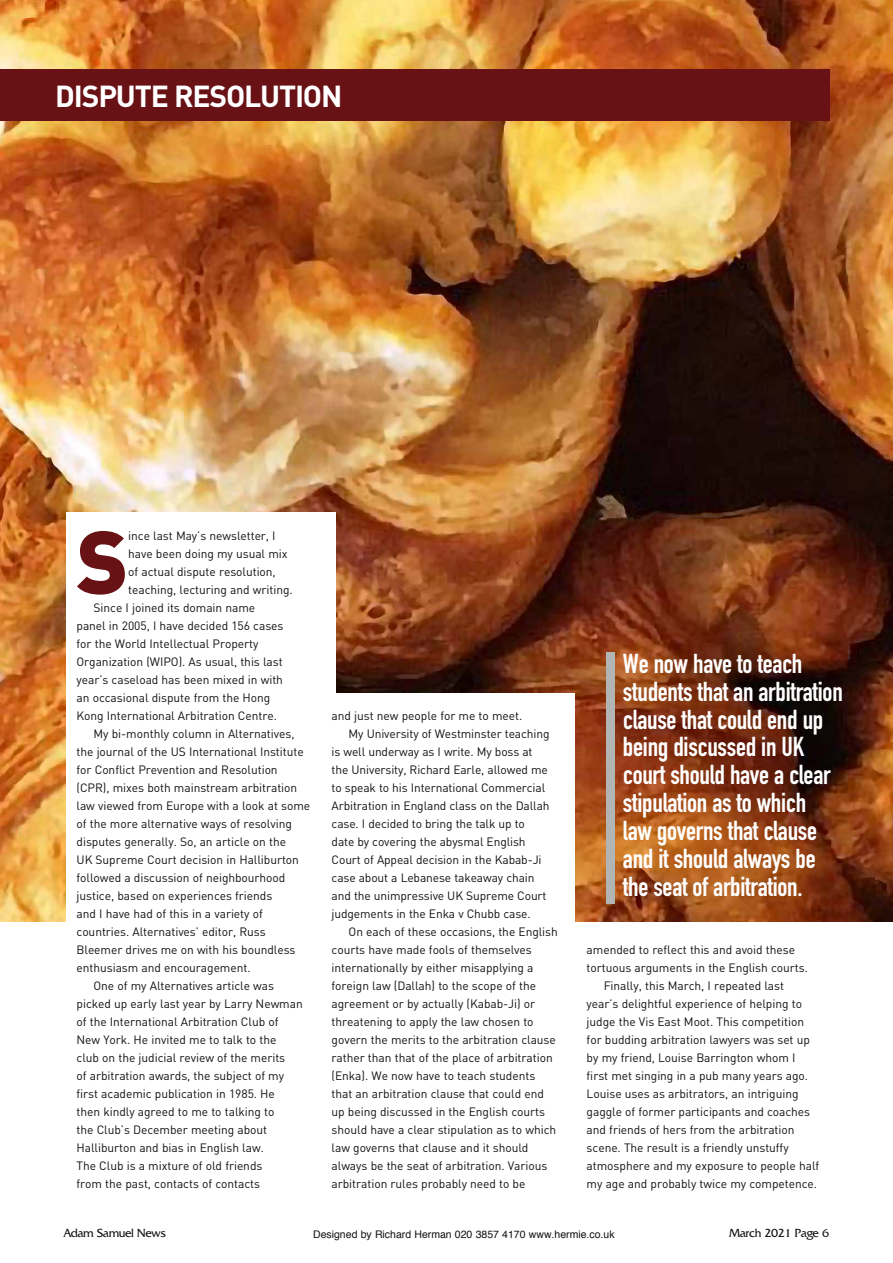
<style>
.page{position:relative;width:893px;height:1263px;background:#fff}
.page>*{position:absolute;margin:0;border:0;box-sizing:border-box;transform-origin:0 0}
.t1{font:900 87.9px "DIN";color:#681215}
.t2{font:700 30px "DIN";letter-spacing:-.04em;color:#fff}
.t3{font:700 27px/27.9px "DIN Condensed";letter-spacing:-.01em;color:#fff}
.t4{font:12px "DIN";letter-spacing:-.005em;color:#121212}
.t5{font:12px "Friz Quadrata IT Cby BT";letter-spacing:-.04em;color:#121212}
.t6{font:10.5px "Helvetica";color:#121212}
</style>
<div class="page">
<img style="left:0;top:0;width:893px;height:921px">
<div style="left:66px;top:512px;width:270px;height:751px;background:#fff"></div>
<div style="left:305px;top:693px;width:270px;height:570px;background:#fff"></div>
<div style="left:0;top:70px;width:829px;height:51px;background:#681215"></div>
<div style="left:606px;top:653px;width:8px;height:251px;background:#b3b5b4"></div>
<h2 class="t2" style="left:55px;top:76px;width:289px">DISPUTE RESOLUTION</h2>
<h1 class="t1" style="left:77px;top:503px;width:54px">S</h1>
<p class="t4" style="left:128px;top:528px;width:149px">ince last May’s newsletter, I</p>
<p class="t4" style="left:128px;top:546px;width:161px">have been doing my usual mix</p>
<p class="t4" style="left:128px;top:564px;width:149px">of actual dispute resolution,</p>
<p class="t4" style="left:128px;top:582px;width:166px">teaching, lecturing and writing.</p>
<p class="t4" style="left:94px;top:600px;width:163px">Since I joined its domain name</p>
<p class="t4" style="left:77px;top:618px;width:208px">panel in 2005, I have decided 156 cases</p>
<p class="t4" style="left:77px;top:636px;width:183px">for the World Intellectual Property</p>
<p class="t4" style="left:77px;top:654px;width:208px">Organization (WIPO). As usual, this last</p>
<p class="t4" style="left:77px;top:672px;width:208px">year’s caseload has been mixed in with</p>
<p class="t4" style="left:77px;top:690px;width:195px">an occasional dispute from the Hong</p>
<p class="t4" style="left:77px;top:708px;width:202px">Kong International Arbitration Centre.</p>
<p class="t4" style="left:94px;top:726px;width:202px">My bi-monthly column in Alternatives,</p>
<p class="t4" style="left:77px;top:744px;width:229px">the journal of the US International Institute</p>
<p class="t4" style="left:77px;top:762px;width:203px">for Conflict Prevention and Resolution</p>
<p class="t4" style="left:77px;top:780px;width:222px">(CPR), mixes both mainstream arbitration</p>
<p class="t4" style="left:77px;top:798px;width:235px">law viewed from Europe with a look at some</p>
<p class="t4" style="left:77px;top:816px;width:217px">of the more alternative ways of resolving</p>
<p class="t4" style="left:77px;top:834px;width:211px">disputes generally. So, an article on the</p>
<p class="t4" style="left:77px;top:852px;width:224px">UK Supreme Court decision in Halliburton</p>
<p class="t4" style="left:77px;top:870px;width:210px">followed a discussion of neighbourhood</p>
<p class="t4" style="left:77px;top:888px;width:197px">justice, based on experiences friends</p>
<p class="t4" style="left:77px;top:906px;width:188px">and I have had of this in a variety of</p>
<p class="t4" style="left:77px;top:924px;width:191px">countries. Alternatives’ editor, Russ</p>
<p class="t4" style="left:77px;top:942px;width:220px">Bleemer drives me on with his boundless</p>
<p class="t4" style="left:77px;top:960px;width:176px">enthusiasm and encouragement.</p>
<p class="t4" style="left:94px;top:978px;width:182px">One of my Alternatives article was</p>
<p class="t4" style="left:77px;top:996px;width:228px">picked up early last year by Larry Newman</p>
<p class="t4" style="left:77px;top:1014px;width:203px">of the International Arbitration Club of</p>
<p class="t4" style="left:77px;top:1032px;width:201px">New York. He invited me to talk to the</p>
<p class="t4" style="left:77px;top:1050px;width:210px">club on the judicial review of the merits</p>
<p class="t4" style="left:77px;top:1068px;width:209px">of arbitration awards, the subject of my</p>
<p class="t4" style="left:77px;top:1086px;width:200px">first academic publication in 1985. He</p>
<p class="t4" style="left:77px;top:1104px;width:199px">then kindly agreed to me to talking to</p>
<p class="t4" style="left:77px;top:1122px;width:192px">the Club’s December meeting about</p>
<p class="t4" style="left:77px;top:1140px;width:189px">Halliburton and bias in English law.</p>
<p class="t4" style="left:77px;top:1158px;width:187px">The Club is a mixture of old friends</p>
<p class="t4" style="left:77px;top:1176px;width:185px">from the past, contacts of contacts</p>
<p class="t4" style="left:332px;top:708px;width:192px">and just new people for me to meet.</p>
<p class="t4" style="left:349px;top:726px;width:202px">My University of Westminster teaching</p>
<p class="t4" style="left:332px;top:744px;width:202px">is well underway as I write. My boss at</p>
<p class="t4" style="left:332px;top:762px;width:218px">the University, Richard Earle, allowed me</p>
<p class="t4" style="left:332px;top:780px;width:215px">to speak to his International Commercial</p>
<p class="t4" style="left:332px;top:798px;width:220px">Arbitration in England class on the Dallah</p>
<p class="t4" style="left:332px;top:816px;width:195px">case. I decided to bring the talk up to</p>
<p class="t4" style="left:332px;top:834px;width:196px">date by covering the abysmal English</p>
<p class="t4" style="left:332px;top:852px;width:212px">Court of Appeal decision in the Kabab-Ji</p>
<p class="t4" style="left:332px;top:870px;width:204px">case about a Lebanese takeaway chain</p>
<p class="t4" style="left:332px;top:888px;width:216px">and the unimpressive UK Supreme Court</p>
<p class="t4" style="left:332px;top:906px;width:201px">judgements in the Enka v Chubb case.</p>
<p class="t4" style="left:349px;top:924px;width:211px">On each of these occasions, the English</p>
<p class="t4" style="left:332px;top:942px;width:202px">courts have made fools of themselves</p>
<p class="t4" style="left:332px;top:960px;width:203px">internationally by either misapplying a</p>
<p class="t4" style="left:332px;top:978px;width:206px">foreign law (Dallah) to the scope of the</p>
<p class="t4" style="left:332px;top:996px;width:205px">agreement or by actually (Kabab-Ji) or</p>
<p class="t4" style="left:332px;top:1014px;width:204px">threatening to apply the law chosen to</p>
<p class="t4" style="left:332px;top:1032px;width:226px">govern the merits to the arbitration clause</p>
<p class="t4" style="left:332px;top:1050px;width:223px">rather than that of the place of arbitration</p>
<p class="t4" style="left:332px;top:1068px;width:205px">(Enka). We now have to teach students</p>
<p class="t4" style="left:332px;top:1086px;width:214px">that an arbitration clause that could end</p>
<p class="t4" style="left:332px;top:1104px;width:215px">up being discussed in the English courts</p>
<p class="t4" style="left:332px;top:1122px;width:226px">should have a clear stipulation as to which</p>
<p class="t4" style="left:332px;top:1140px;width:198px">law governs that clause and it should</p>
<p class="t4" style="left:332px;top:1158px;width:217px">always be the seat of arbitration. Various</p>
<p class="t4" style="left:332px;top:1176px;width:195px">arbitration rules probably need to be</p>
<h3 class="t3" style="left:623px;top:649px;width:221px">We now have to teach students that an arbitration clause that could end up being discussed in UK court should have a clear stipulation as to which<br>law governs that clause and it should always be the seat of arbitration.</h3>
<p class="t4" style="left:587px;top:942px;width:210px">amended to reflect this and avoid these</p>
<p class="t4" style="left:587px;top:960px;width:223px">tortuous arguments in the English courts.</p>
<p class="t4" style="left:604px;top:978px;width:182px">Finally, this March, I repeated last</p>
<p class="t4" style="left:587px;top:996px;width:217px">year’s delightful experience of helping to</p>
<p class="t4" style="left:587px;top:1014px;width:219px">judge the Vis East Moot. This competition</p>
<p class="t4" style="left:587px;top:1032px;width:225px">for budding arbitration lawyers was set up</p>
<p class="t4" style="left:587px;top:1050px;width:210px">by my friend, Louise Barrington whom I</p>
<p class="t4" style="left:587px;top:1068px;width:223px">first met singing in a pub many years ago.</p>
<p class="t4" style="left:587px;top:1086px;width:213px">Louise uses as arbitrators, an intriguing</p>
<p class="t4" style="left:587px;top:1104px;width:225px">gaggle of former participants and coaches</p>
<p class="t4" style="left:587px;top:1122px;width:209px">and friends of hers from the arbitration</p>
<p class="t4" style="left:587px;top:1140px;width:204px">scene. The result is a friendly unstuffy</p>
<p class="t4" style="left:587px;top:1158px;width:234px">atmosphere and my exposure to people half</p>
<p class="t4" style="left:587px;top:1176px;width:232px">my age and probably twice my competence.</p>
<p class="t5" style="left:64px;top:1225px;width:104px">Adam Samuel News</p>
<p class="t6" style="left:313px;top:1226px;width:303px">Designed by Richard Herman 020 3857 4170 www.hermie.co.uk</p>
<p class="t5" style="left:729px;top:1225px;width:102px">March 2021 Page 6</p>
</div>
